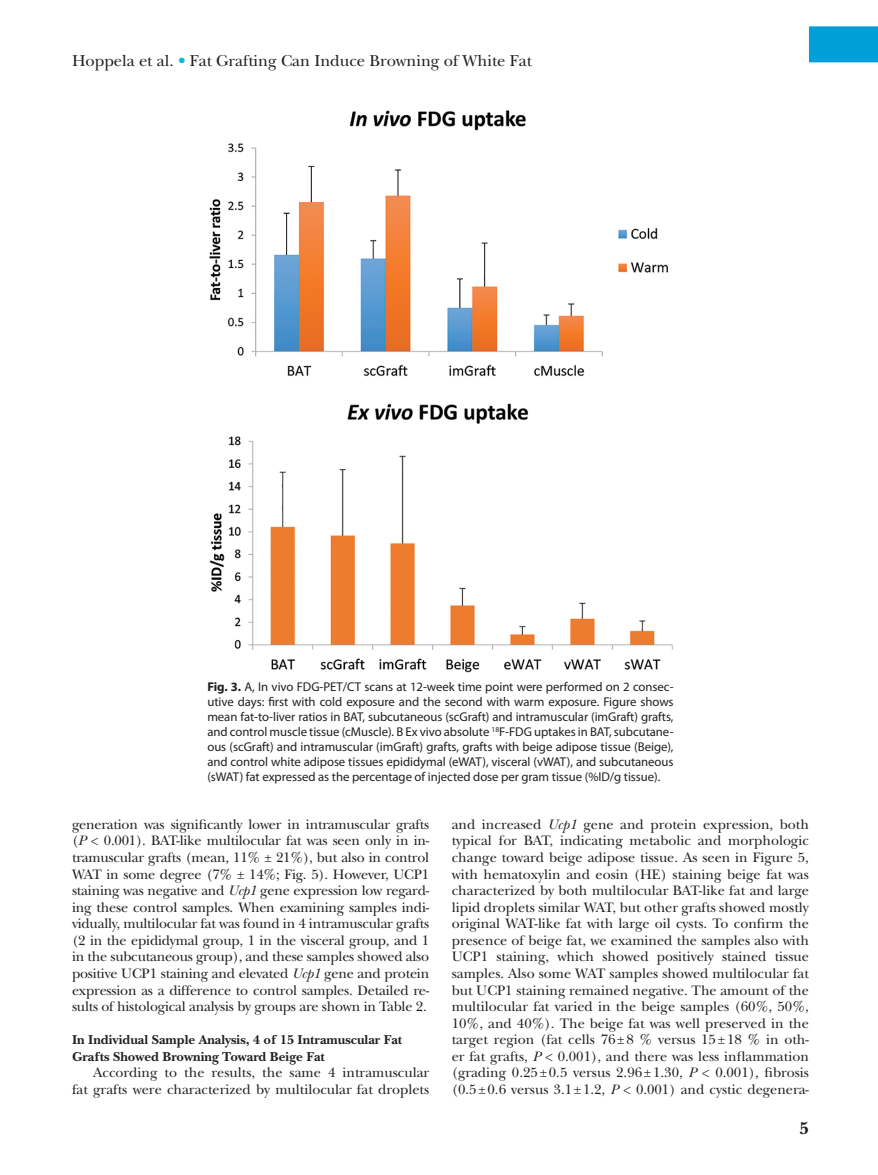
<style>
.page{position:relative;width:878px;height:1175px;background:#fff}
.page>*{position:absolute;margin:0;border:0;box-sizing:border-box;transform-origin:0 0}
.t1{font:700 18px "New Baskerville";color:#231f20}
.t2{font:16.5px "New Baskerville";color:#231f20}
.t3{font:14.25px/16.5px "New Baskerville";color:#231f20;text-align:justify}
.t4{font:700 13.5px/16.5px "New Baskerville";color:#231f20}
.t5{font:12.75px/15px "Myriad Pro";letter-spacing:-.005em;color:#231f20;text-align:justify}
.s1{color:#13b5e4}
.s2{font-weight:700}
.s3{font-style:italic}
</style>
<div class="page">
<div style="left:808px;top:26px;width:70px;height:36px;background:#009fda"></div>
<img style="left:209px;top:110px;width:464px;height:563px">
<p class="t2" style="left:72px;top:51px;width:461px">Hoppela et al. <span class="s1">•</span> Fat Grafting Can Induce Browning of White Fat</p>
<p class="t5" style="left:207px;top:679px;width:468px"><span class="s2">Fig. 3.</span> A, I n vivo FDG-PET/CT scans at 12-week time point were performed on 2 consec&shy;utive days: first with cold exposure and the second with warm exposure. Figure shows mean fat-to-liver ratios in BAT, subcutaneous (scGraft) and intramuscular (imGraft) grafts, and control muscle tissue (cMuscle). B Ex vivo absolute <sup>18</sup>F-FDG uptakes in BAT, subcutane&shy;ous (scGraft) and intramuscular (imGraft) grafts, grafts with beige adipose tissue (Beige), and control white adipose tissues epididymal (eWAT), visceral (vWAT), and subcutaneous (sWAT) fat expressed as the percentage of injected dose per gram tissue (%ID/g tissue).</p>
<p class="t3" style="left:72px;top:816px;width:359px">generation was significantly lower in intramuscular grafts (<span class="s3">P</span> &lt; 0.001). BAT-like multilocular fat was seen only in in&shy;tramuscular grafts (mean, 11% ± 21%), but also in control WAT in some degree (7% ± 14%; Fig. 5). However, UCP1 staining was negative and <span class="s3">Ucp1</span> gene expression low regard&shy;ing these control samples. When examining samples indi&shy;vidually, multilocular fat was found in 4 intramuscular grafts (2 in the epididymal group, 1 in the visceral group, and 1 in the subcutaneous group), and these samples showed also positive UCP1 staining and elevated <span class="s3">Ucp1</span> gene and protein expression as a difference to control samples. Detailed re&shy;sults of histological analysis by groups are shown in Table 2.</p>
<p class="t4" style="left:72px;top:1031px;width:331px">In Individual Sample Analysis, 4 of 15 Intramuscular Fat<br>Grafts Showed Browning Toward Beige Fat</p>
<p class="t3" style="left:72px;top:1064px;width:359px;text-align:right">According to the results, the same 4 intramuscular<br>fat grafts were characterized by multilocular fat droplets</p>
<p class="t3" style="left:452px;top:816px;width:359px">and increased <span class="s3">Ucp1</span> gene and protein expression, both typical for BAT, indicating metabolic and morphologic change toward beige adipose tissue. As seen in Figure 5, with hematoxylin and eosin (HE) staining beige fat was characterized by both multilocular BAT-like fat and large lipid droplets similar WAT, but other grafts showed mostly original WAT-like fat with large oil cysts. To confirm the presence of beige fat, we examined the samples also with UCP1 staining, which showed positively stained tissue samples. Also some WAT samples showed multilocular fat but UCP1 staining remained negative. The amount of the multilocular fat varied in the beige samples (60%, 50%, 10%, and 40%). The beige fat was well preserved in the target region (fat cells 76±8 % versus 15±18 % in oth&shy;er fat grafts, <span class="s3">P</span> &lt; 0.001), and there was less inflammation (grading 0.25±0.5 versus 2.96±1.30, <span class="s3">P</span> &lt; 0.001), fibrosis (0.5±0.6 versus 3.1±1.2, <span class="s3">P</span> &lt; 0.001) and cystic degenera-</p>
<p class="t1" style="left:799px;top:1118px;width:11px">5</p>
</div>
